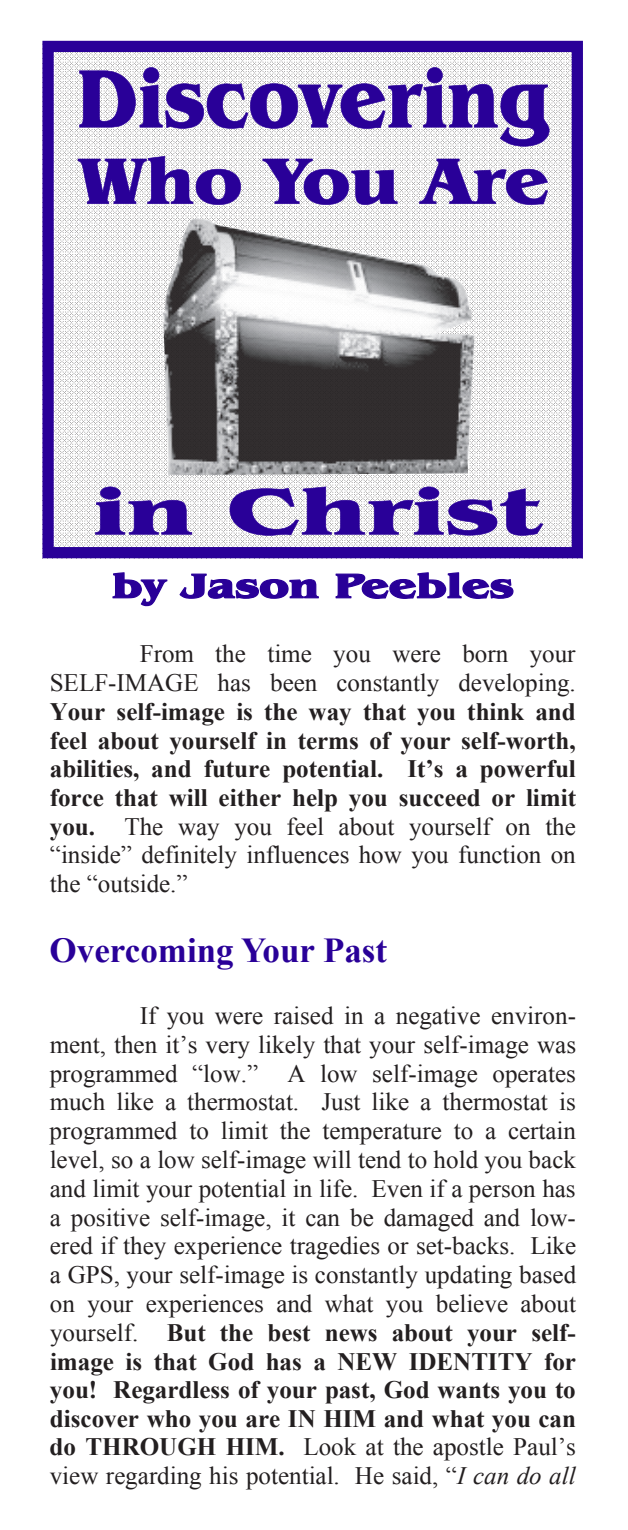
<style>
.page{position:relative;width:628px;height:1530px;background:#fff}
.page>*{position:absolute;margin:0;border:0;box-sizing:border-box;transform-origin:0 0}
.t1{font:700 35px "Times New Roman";color:#290098}
.t2{font:25px/28.8px "Times New Roman";color:#231f20;text-align:right}
.t3{font:700 25px/28.8px "Times New Roman";color:#231f20;text-align:justify}
.s1{font-weight:400}
.s2{font-weight:700}
.s3{font-style:italic}
</style>
<div class="page">
<svg style="left:42px;top:41px;width:540px;height:517px"></svg>
<svg style="left:79px;top:67px;width:470px;height:80px"></svg>
<svg style="left:112px;top:572px;width:55px;height:34px"></svg>
<svg style="left:179px;top:574px;width:140px;height:25px"></svg>
<svg style="left:335px;top:572px;width:178px;height:27px"></svg>
<svg style="left:78px;top:156px;width:163px;height:49px"></svg>
<svg style="left:262px;top:159px;width:135px;height:46px"></svg>
<svg style="left:419px;top:159px;width:128px;height:46px"></svg>
<svg style="left:95px;top:487px;width:97px;height:48px"></svg>
<svg style="left:229px;top:487px;width:314px;height:49px"></svg>
<img style="left:163px;top:218px;width:311px;height:257px">
<p class="t2" style="left:50px;top:639px;width:527px">From the time you were born your<br>SELF-IMAGE has been constantly developing.</p>
<p class="t3" style="left:50px;top:697px;width:527px">Your self-image is the way that you think and feel about yourself in terms of your self-worth, abilities, and future potential. It’s a powerful force that will either help you succeed or limit you. <span class="s1">The way you feel about yourself on the “inside” definitely influences how you function on the “outside.”</span></p>
<h1 class="t1" style="left:50px;top:926px;width:339px">Overcoming Your Past</h1>
<p class="t2" style="left:50px;top:1001px;width:528px;text-align:justify;text-indent:90px">If you were raised in a negative environ&shy;ment, then it’s very likely that your self-image was programmed “low.” A low self-image operates much like a thermostat. Just like a thermostat is programmed to limit the temperature to a certain level, so a low self-image will tend to hold you back and limit your potential in life. Even if a person has a positive self-image, it can be damaged and low&shy;ered if they experience tragedies or set-backs. Like a GPS, your self-image is constantly updating based on your experiences and what you believe about yourself. <span class="s2">But the best news about your self&shy;image is that God has a NEW IDENTITY for you! Regardless of your past, God wants you to discover who you are IN HIM and what you can do THROUGH HIM.</span> Look at the apostle Paul’s view regarding his potential. He said, “<span class="s3">I can do all</span></p>
</div>
